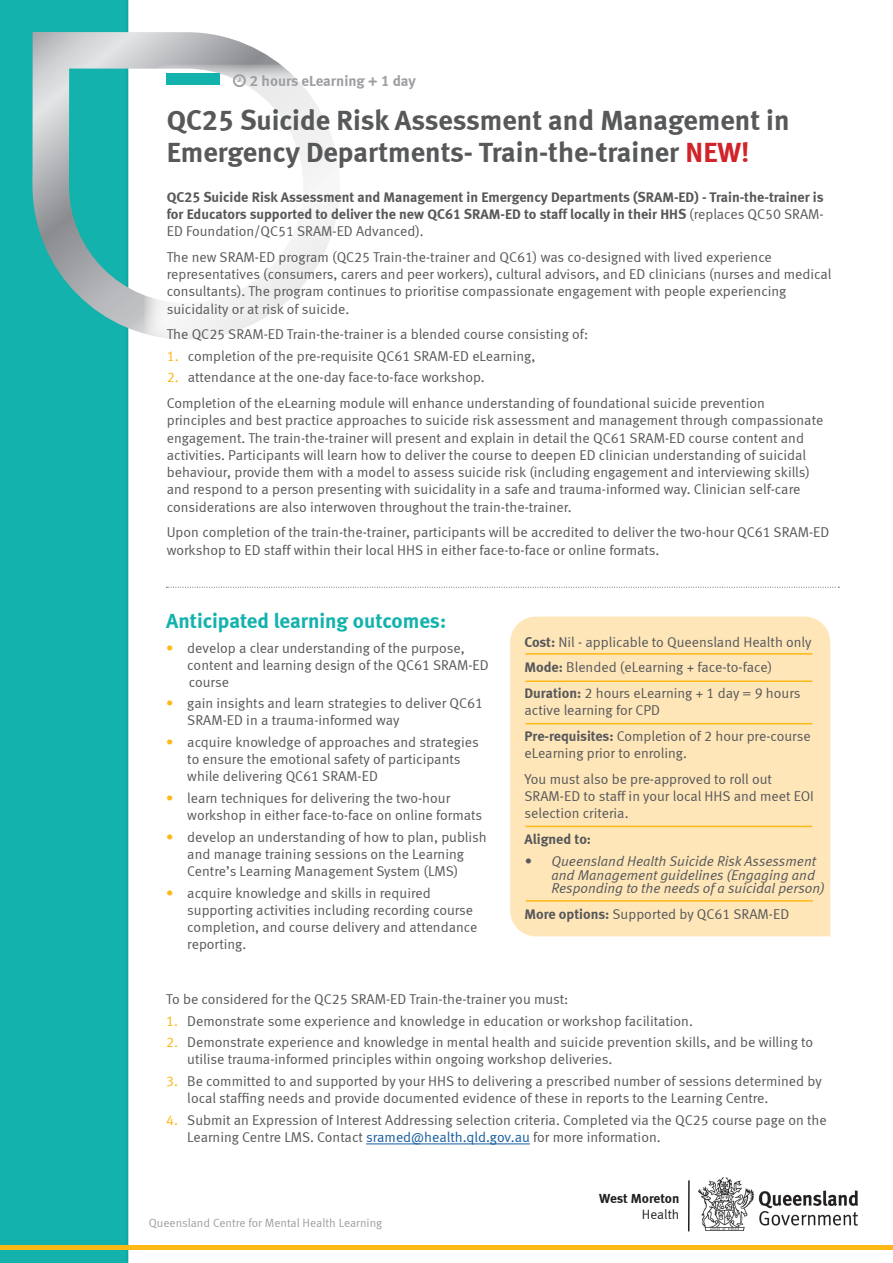
<style>
.page{position:relative;width:893px;height:1263px;background:#fff}
.page>*{position:absolute;margin:0;border:0;box-sizing:border-box;transform-origin:0 0}
.t1{font:28.5px/31.5px "Meta Bold LF";color:#57585a}
.Small_header{font:21px "Meta Bold LF";color:#13b2ad}
.Small_header-2{font:15px "Meta Bold LF";color:#9d9fa2}
.Body{font:14.25px/17.2px "Meta Normal LF";color:#57585a}
.Sub_heading{font:14.25px/17.2px "Meta Bold LF";color:#57585a;text-align:justify}
.t2{font:italic 14.25px/13.5px "Meta Normal LF";color:#57585a}
.Body-2{font:14.25px "Meta Bold LF";color:#57585a}
.t3{font:13.5px/16.2px "Meta Bold LF";letter-spacing:-.005em;color:#231f20;text-align:right}
.t4{font:12px "Meta Normal LF";color:#9d9fa2}
.s1{color:#d1232a}
.s2{font-family:"Meta Normal LF"}
.s3{color:#fcb814}
.s4{font-family:"Meta Bold LF"}
.s5{color:#175d9e}
</style>
<div class="page">
<div style="left:0;top:0;width:131px;height:1263px;background:#13b2ad"></div>
<hr style="left:0;top:1245px;width:893px;height:4px;background:#fcb814">
<img style="left:698px;top:1178px;width:160px;height:52px">
<hr style="left:688px;top:1180px;width:2px;height:51px;background:#231f20">
<svg style="left:32px;top:32px;width:248px;height:307px"></svg>
<svg style="left:144px;top:64px;width:195px;height:275px"></svg>
<div style="left:166px;top:73px;width:54px;height:11px;background:#13b2ad"></div>
<svg style="left:166px;top:587px;width:673px;height:1px"></svg>
<div style="left:510px;top:617px;width:320px;height:319px;background:#fee6b9"></div>
<hr style="left:526px;top:680px;width:286px;height:2px;background:#fcb814">
<hr style="left:526px;top:723px;width:286px;height:1px;background:#fcb814">
<hr style="left:526px;top:653px;width:286px;height:2px;background:#fcb814">
<hr style="left:526px;top:826px;width:286px;height:1px;background:#fcb814">
<hr style="left:526px;top:900px;width:286px;height:1px;background:#fcb814">
<hr style="left:366px;top:1144px;width:164px;height:1px;background:#175d9e">
<svg style="left:233px;top:74px;width:13px;height:13px"></svg>
<p class="Small_header-2" style="left:250px;top:71px;width:168px">2 hours eLearning + 1 day</p>
<p class="t1" style="left:167px;top:104px;width:624px">QC25 Suicide Risk Assessment and Management in<br>Emergency Departments- Train-the-trainer <span class="s1">NEW!</span></p>
<p class="Sub_heading" style="left:167px;top:188px;width:658px">QC25 Suicide Risk Assessment and Management in Emergency Departments (SRAM-ED) - Train-the-trainer is for Educators supported to deliver the new QC61 SRAM-ED to staff locally in their HHS <span class="s2">(replaces QC50 SRAM-ED Foundation/QC51 SRAM-ED Advanced).</span></p>
<p class="Body" style="left:167px;top:248px;width:666px">The new SRAM-ED program (QC25 Train-the-trainer and QC61) was co-designed with lived experience representatives (consumers, carers and peer workers), cultural advisors, and ED clinicians (nurses and medical consultants). The program continues to prioritise compassionate engagement with people experiencing suicidality or at risk of suicide.</p>
<p class="Body" style="left:167px;top:326px;width:423px">The QC25 SRAM-ED Train-the-trainer is a blended course consisting of:</p>
<p class="Body" style="left:167px;top:347px;width:370px"><span class="s3">1.</span> completion of the pre-requisite QC61 SRAM-ED eLearning,</p>
<p class="Body" style="left:167px;top:369px;width:319px"><span class="s3">2.</span> attendance at the one-day face-to-face workshop.</p>
<p class="Body" style="left:167px;top:394px;width:658px">Completion of the eLearning module will enhance understanding of foundational suicide prevention principles and best practice approaches to suicide risk assessment and management through compassionate engagement. The train-the-trainer will present and explain in detail the QC61 SRAM-ED course content and activities. Participants will learn how to deliver the course to deepen ED clinician understanding of suicidal behaviour, provide them with a model to assess suicide risk (including engagement and interviewing skills) and respond to a person presenting with suicidality in a safe and trauma-informed way. Clinician self-care considerations are also interwoven throughout the train-the-trainer.</p>
<p class="Body" style="left:167px;top:524px;width:664px">Upon completion of the train-the-trainer, participants will be accredited to deliver the two-hour QC61 SRAM-ED workshop to ED staff within their local HHS in either face-to-face or online formats.</p>
<p class="Small_header" style="left:166px;top:608px;width:281px">Anticipated learning outcomes:</p>
<p class="Body" style="left:187px;top:639px;width:303px;line-height:16.8px;text-indent:-21px"><span class="s3">•</span> develop a clear understanding of the purpose, content and learning design of the QC61 SRAM-ED course</p>
<p class="Body" style="left:187px;top:694px;width:297px;text-indent:-21px"><span class="s3">•</span> gain insights and learn strategies to deliver QC61<br>SRAM-ED in a trauma-informed way</p>
<p class="Body" style="left:187px;top:733px;width:293px;text-indent:-21px"><span class="s3">•</span> acquire knowledge of approaches and strategies to ensure the emotional safety of participants while delivering QC61 SRAM-ED</p>
<p class="Body" style="left:187px;top:789px;width:296px;text-indent:-21px"><span class="s3">•</span> learn techniques for delivering the two-hour workshop in either face-to-face on online formats</p>
<p class="Body" style="left:166px;top:828px;width:322px;text-align:center"><span class="s3">•</span> develop an understanding of how to plan, publish and manage training sessions on the Learning<br>Centre’s Learning Management System (LMS)</p>
<p class="Body" style="left:187px;top:884px;width:292px;text-indent:-21px"><span class="s3">•</span> acquire knowledge and skills in required supporting activities including recording course completion, and course delivery and attendance reporting.</p>
<p class="Body" style="left:524px;top:633px;width:289px"><span class="s4">Cost:</span> Nil - applicable to Queensland Health only</p>
<p class="Body" style="left:524px;top:658px;width:249px"><span class="s4">Mode:</span> Blended (eLearning + face-to-face)</p>
<p class="Body" style="left:524px;top:684px;width:277px"><span class="s4">Duration:</span> 2 hours eLearning + 1 day = 9 hours active learning for CPD</p>
<p class="Body" style="left:524px;top:727px;width:288px"><span class="s4">Pre-requisites:</span> Completion of 2 hour pre-course eLearning prior to enroling.</p>
<p class="Body" style="left:524px;top:770px;width:291px">You must also be pre-approved to roll out<br>SRAM-ED to staff in your local HHS and meet EOI selection criteria.</p>
<p class="Body-2" style="left:524px;top:831px;width:68px">Aligned to:</p>
<p class="t2" style="left:551px;top:854px;width:275px;text-indent:-27px">• Queensland Health Suicide Risk Assessment and Management guidelines (Engaging and<br>Responding to the needs of a suicidal person)</p>
<p class="Body" style="left:524px;top:905px;width:266px"><span class="s4">More options:</span> Supported by QC61 SRAM-ED</p>
<p class="Body" style="left:166px;top:990px;width:404px">To be considered for the QC25 SRAM-ED Train-the-trainer you must:</p>
<p class="Body" style="left:166px;top:1012px;width:528px"><span class="s3">1.</span> Demonstrate some experience and knowledge in education or workshop facilitation.</p>
<p class="Body" style="left:187px;top:1033px;width:627px;text-indent:-21px"><span class="s3">2.</span> Demonstrate experience and knowledge in mental health and suicide prevention skills, and be willing to utilise trauma-informed principles within ongoing workshop deliveries.</p>
<p class="Body" style="left:187px;top:1072px;width:636px;text-indent:-21px"><span class="s3">3.</span> Be committed to and supported by your HHS to delivering a prescribed number of sessions determined by local staffing needs and provide documented evidence of these in reports to the Learning Centre.</p>
<p class="Body" style="left:187px;top:1111px;width:641px;text-indent:-21px"><span class="s3">4.</span> Submit an Expression of Interest Addressing selection criteria. Completed via the QC25 course page on the<br>Learning Centre LMS. Contact <span class="s5">sramed@health.qld.gov.au</span> for more information.</p>
<p class="t4" style="left:149px;top:1216px;width:235px">Queensland Centre for Mental Health Learning</p>
<p class="t3" style="left:599px;top:1190px;width:82px">West Moreton<br><span class="s2">Health</span></p>
</div>
